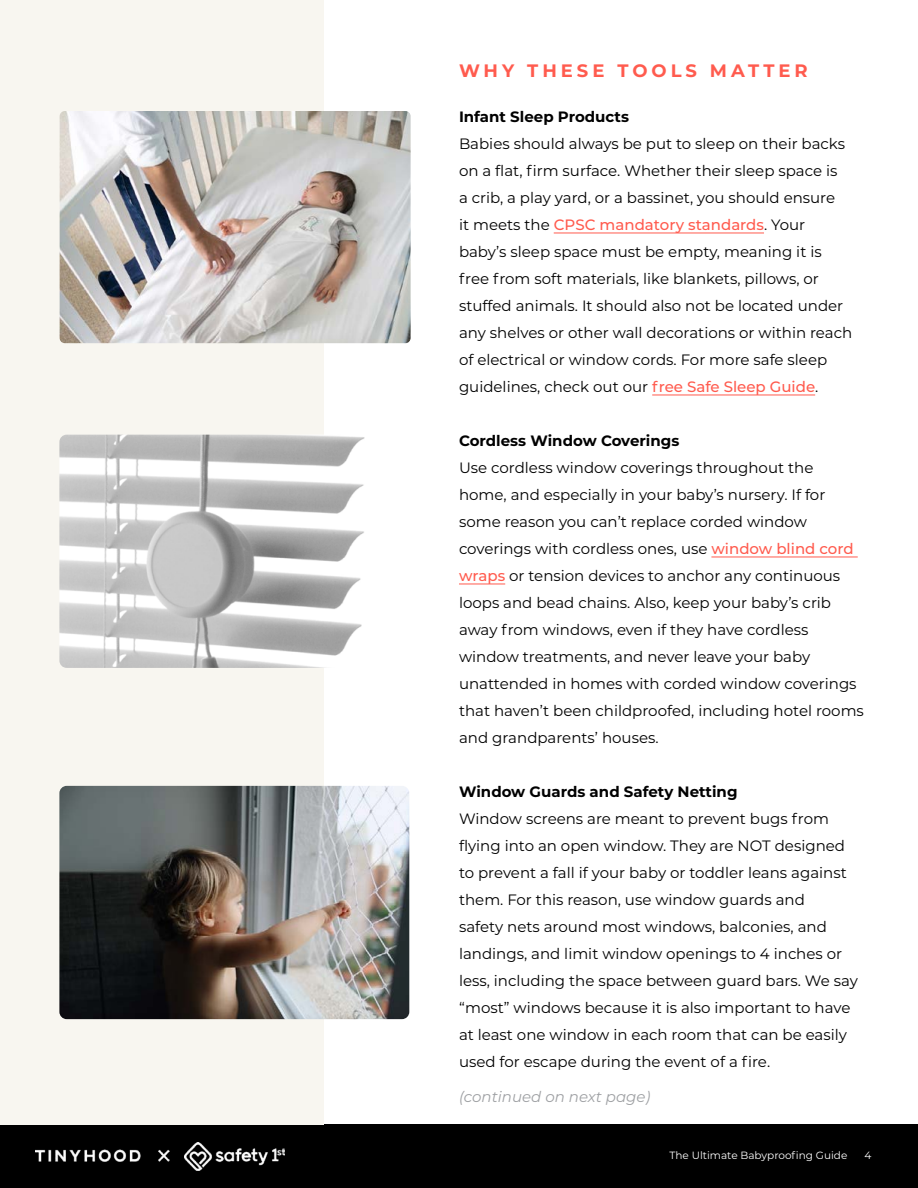
<style>
.page{position:relative;width:918px;height:1188px;background:#fff}
.page>*{position:absolute;margin:0;border:0;box-sizing:border-box;transform-origin:0 0}
.t1{font:700 18px "Montserrat";letter-spacing:.22em;color:#ff5b4e}
.t2{font:15px/27px "Montserrat";color:#000}
.t3{font:700 15px "Montserrat";color:#000}
.t4{font:italic 15px "Montserrat";color:#9fa1a4}
.t5{font:10.5px "Montserrat";color:#fff}
.s1{font-weight:500;color:#ff5b4e}
</style>
<div class="page">
<div style="left:0;top:1125px;width:918px;height:63px;background:#000"></div>
<img style="left:36px;top:1149px;width:134px;height:13px">
<img style="left:184px;top:1142px;width:101px;height:28px">
<div style="left:0;top:0;width:324px;height:1124px;background:#f8f6f0"></div>
<hr style="left:554px;top:233px;width:210px;height:1px;background:#ff5b4e">
<hr style="left:652px;top:395px;width:163px;height:1px;background:#ff5b4e">
<hr style="left:711px;top:557px;width:147px;height:1px;background:#ff5b4e">
<hr style="left:459px;top:584px;width:46px;height:1px;background:#ff5b4e">
<img style="left:59px;top:435px;width:306px;height:233px">
<img style="left:59px;top:786px;width:350px;height:233px">
<img style="left:60px;top:111px;width:351px;height:232px">
<p class="t1" style="left:459px;top:57px;width:350px">WHY THESE TOOLS MATTER</p>
<p class="t3" style="left:459px;top:106px;width:172px">Infant Sleep Products</p>
<p class="t2" style="left:459px;top:130px;width:395px">Babies should always be put to sleep on their backs on a flat, firm surface. Whether their sleep space is<br>a crib, a play yard, or a bassinet, you should ensure<br>it meets the <span class="s1">CPSC mandatory standards</span>. Your baby’s sleep space must be empty, meaning it is free from soft materials, like blankets, pillows, or stuffed animals. It should also not be located under any shelves or other wall decorations or within reach of electrical or window cords. For more safe sleep guidelines, check out our <span class="s1">free Safe Sleep Guide</span>.</p>
<p class="t3" style="left:459px;top:430px;width:222px">Cordless Window Coverings</p>
<p class="t2" style="left:459px;top:454px;width:406px">Use cordless window coverings throughout the home, and especially in your baby’s nursery. If for some reason you can’t replace corded window coverings with cordless ones, use <span class="s1">window blind cord wraps</span> or tension devices to anchor any continuous loops and bead chains. Also, keep your baby’s crib away from windows, even if they have cordless window treatments, and never leave your baby unattended in homes with corded window coverings that haven’t been childproofed, including hotel rooms and grandparents’ houses.</p>
<p class="t3" style="left:459px;top:781px;width:280px">Window Guards and Safety Netting</p>
<p class="t2" style="left:459px;top:805px;width:400px">Window screens are meant to prevent bugs from flying into an open window. They are NOT designed to prevent a fall if your baby or toddler leans against them. For this reason, use window guards and<br>safety nets around most windows, balconies, and landings, and limit window openings to 4 inches or less, including the space between guard bars. We say “most” windows because it is also important to have at least one window in each room that can be easily used for escape during the event of a fire.</p>
<p class="t4" style="left:459px;top:1087px;width:193px">(continued on next page)</p>
<p class="t5" style="left:669px;top:1148px;width:179px">The Ultimate Babyproofing Guide</p>
<p class="t5" style="left:864px;top:1148px;width:8px">4</p>
</div>
